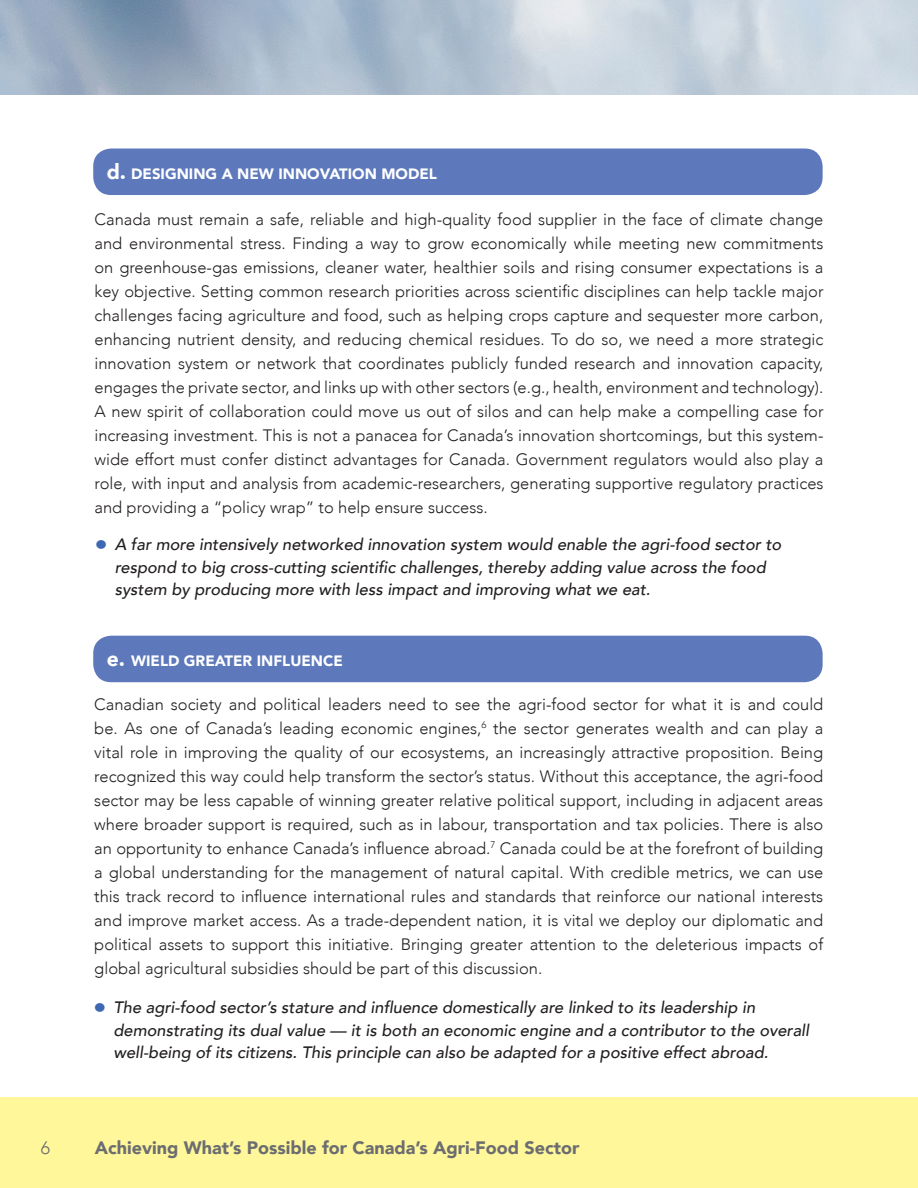
<style>
.page{position:relative;width:918px;height:1188px;background:#fff}
.page>*{position:absolute;margin:0;border:0;box-sizing:border-box;transform-origin:0 0}
.t1{font:900 18px "Avenir";color:#6c6d70}
.t2{font:300 18px "Avenir";color:#6c6d70}
.t3{font:300 16.5px/24px "Avenir";color:#231f20;text-align:justify}
.t4{font:italic 500 16.5px/22.5px "Avenir";color:#231f20}
.t5{font:900 15px "Avenir";color:#fff}
.s1{font-size:21px}
.s2{font-weight:900;font-style:normal;font-size:24.3px;color:#3e68b2}
</style>
<div class="page">
<div style="left:0;top:1097px;width:918px;height:91px;background:#fff79a"></div>
<img style="left:0;top:0;width:918px;height:94px">
<div style="left:93px;top:636px;width:730px;height:46px;background:#5d78bb;border-radius:18px"></div>
<div style="left:93px;top:148px;width:730px;height:47px;background:#5d78bb;border-radius:18px"></div>
<p class="t5" style="left:107px;top:161px;width:332px"><span class="s1">d.</span> DESIGNING A NEW INNOVATION MODEL</p>
<p class="t3" style="left:94px;top:207px;width:731px">Canada must remain a safe, reliable and high-quality food supplier in the face of climate change and environmental stress. Finding a way to grow economically while meeting new commitments on greenhouse-gas emissions, cleaner water, healthier soils and rising consumer expectations is a key objective. Setting common research priorities across scientific disciplines can help tackle major challenges facing agriculture and food, such as helping crops capture and sequester more carbon, enhancing nutrient density, and reducing chemical residues. To do so, we need a more strategic innovation system or network that coordinates publicly funded research and innovation capacity, engages the private sector, and links up with other sectors (e.g., health, environment and technology).<br>A new spirit of collaboration could move us out of silos and can help make a compelling case for increasing investment. This is not a panacea for Canada’s innovation shortcomings, but this system&shy;wide effort must confer distinct advantages for Canada. Government regulators would also play a role, with input and analysis from academic-researchers, generating supportive regulatory practices and providing a “policy wrap” to help ensure success.</p>
<p class="t4" style="left:115px;top:533px;width:668px;text-indent:-20px"><span class="s2">•</span> A far more intensively networked innovation system would enable the agri-food sector to respond to big cross-cutting scientific challenges, thereby adding value across the food system by producing more with less impact and improving what we eat.</p>
<p class="t5" style="left:107px;top:648px;width:238px"><span class="s1">e.</span> WIELD GREATER INFLUENCE</p>
<p class="t3" style="left:94px;top:692px;width:731px">Canadian society and political leaders need to see the agri-food sector for what it is and could be. As one of Canada’s leading economic engines,<sup>6</sup> the sector generates wealth and can play a vital role in improving the quality of our ecosystems, an increasingly attractive proposition. Being recognized this way could help transform the sector’s status. Without this acceptance, the agri-food sector may be less capable of winning greater relative political support, including in adjacent areas where broader support is required, such as in labour, transportation and tax policies. There is also an opportunity to enhance Canada’s influence abroad.<sup>7</sup> Canada could be at the forefront of building a global understanding for the management of natural capital. With credible metrics, we can use this track record to influence international rules and standards that reinforce our national interests and improve market access. As a trade-dependent nation, it is vital we deploy our diplomatic and political assets to support this initiative. Bringing greater attention to the deleterious impacts of global agricultural subsidies should be part of this discussion.</p>
<p class="t4" style="left:113px;top:996px;width:697px;text-indent:-20px"><span class="s2">•</span> The agri-food sector’s stature and influence domestically are linked to its leadership in demonstrating its dual value — it is both an economic engine and a contributor to the overall well-being of its citizens. This principle can also be adapted for a positive effect abroad.</p>
<p class="t2" style="left:41px;top:1137px;width:11px">6</p>
<p class="t1" style="left:95px;top:1132px;width:486px">Achieving What’s Possible for Canada’s Agri-Food Sector</p>
</div>
